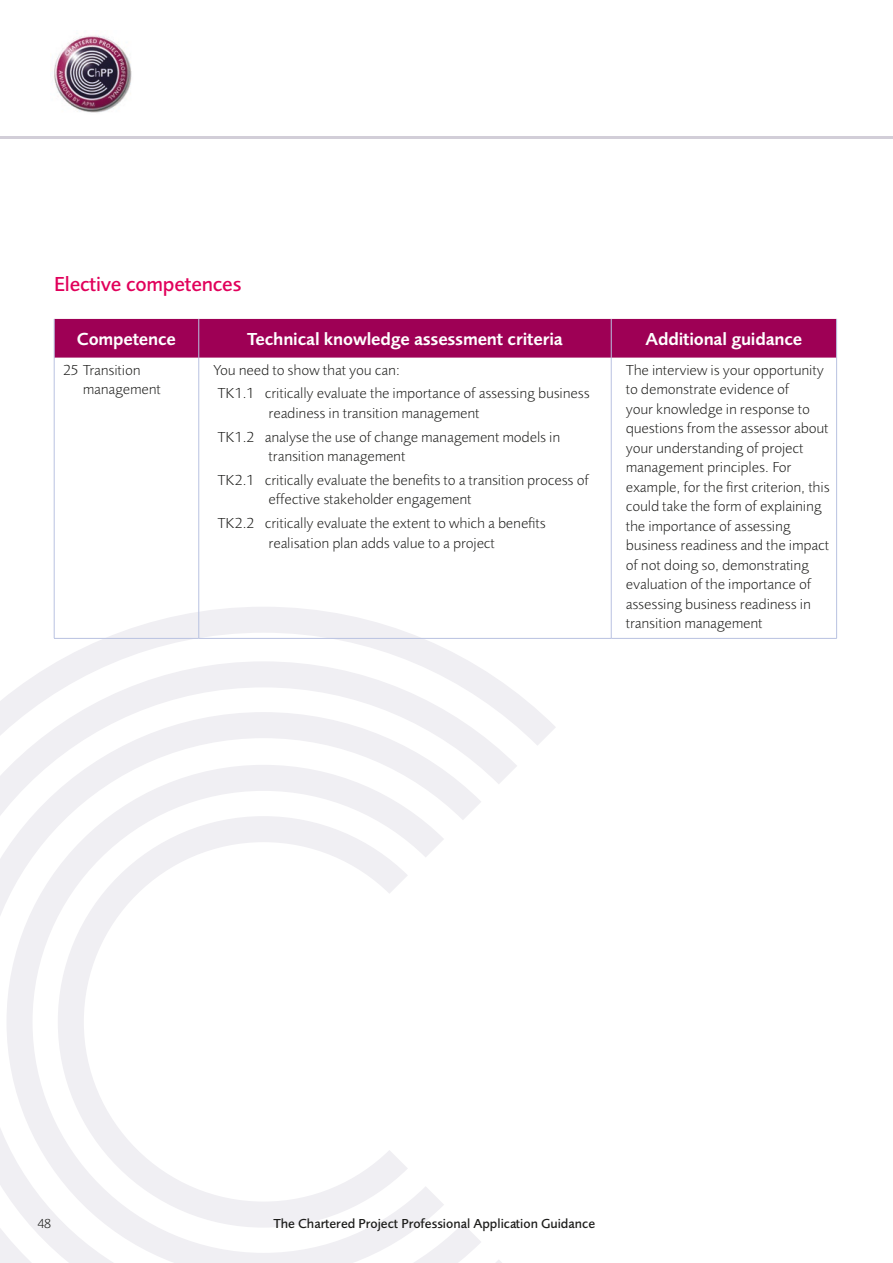
<style>
.page{position:relative;width:893px;height:1263px;background:#fff}
.page>*{position:absolute;margin:0;border:0;box-sizing:border-box;transform-origin:0 0}
.t1{font:500 21px "Foundry Sans";letter-spacing:-.01em;color:#e1005b}
.t2{font:600 18px "Foundry Sans";letter-spacing:-.01em;color:#fff}
.t3{font:300 15px/19.5px "Foundry Sans";color:#1d1d1b}
.t4{font:500 13.5px "Foundry Sans";color:#1d1d1b}
.t5{font:300 13.5px "Foundry Sans";color:#1d1d1b}
</style>
<div class="page">
<svg style="left:53px;top:607px;width:503px;height:138px"></svg>
<svg style="left:0;top:661px;width:517px;height:602px"></svg>
<svg style="left:0;top:712px;width:481px;height:551px"></svg>
<svg style="left:7px;top:765px;width:437px;height:498px"></svg>
<svg style="left:58px;top:816px;width:350px;height:411px"></svg>
<hr style="left:0;top:136px;width:893px;height:2px;background:#d2ced8">
<img style="left:54px;top:35px;width:78px;height:78px">
<div style="left:55px;top:319px;width:781px;height:39px;background:#9e0055"></div>
<hr style="left:54px;top:319px;width:1px;height:39px;background:#b9c2e1">
<hr style="left:198px;top:319px;width:1px;height:39px;background:#b9c2e1">
<hr style="left:611px;top:319px;width:1px;height:39px;background:#b9c2e1">
<hr style="left:836px;top:319px;width:1px;height:39px;background:#b9c2e1">
<hr style="left:54px;top:358px;width:1px;height:280px;background:#b9c2e1">
<hr style="left:54px;top:638px;width:145px;height:1px;background:#b9c2e1">
<hr style="left:198px;top:358px;width:1px;height:280px;background:#b9c2e1">
<hr style="left:199px;top:638px;width:412px;height:1px;background:#b9c2e1">
<hr style="left:611px;top:358px;width:1px;height:280px;background:#b9c2e1">
<hr style="left:611px;top:638px;width:226px;height:1px;background:#b9c2e1">
<hr style="left:836px;top:358px;width:1px;height:280px;background:#b9c2e1">
<h1 class="t1" style="left:54px;top:272px;width:189px">Elective competences</h1>
<p class="t2" style="left:77px;top:329px;width:101px">Competence</p>
<p class="t2" style="left:247px;top:329px;width:317px">Technical knowledge assessment criteria</p>
<p class="t2" style="left:645px;top:329px;width:158px">Additional guidance</p>
<p class="t3" style="left:83px;top:360px;width:80px;text-indent:-20px">25 Transition management</p>
<p class="t3" style="left:213px;top:358px;width:378px;line-height:23.7px">You need to show that you can:<br>TK1.1 critically evaluate the importance of assessing business</p>
<p class="t3" style="left:218px;top:401px;width:344px;line-height:23.7px;text-indent:51px">readiness in transition management<br>TK1.2 analyse the use of change management models in</p>
<p class="t3" style="left:218px;top:444px;width:373px;line-height:23.7px;text-indent:51px">transition management<br>TK2.1 critically evaluate the benefits to a transition process of</p>
<p class="t3" style="left:218px;top:487px;width:330px;line-height:23.7px;text-indent:51px">effective stakeholder engagement<br>TK2.2 critically evaluate the extent to which a benefits</p>
<p class="t3" style="left:269px;top:533px;width:228px">realisation plan adds value to a project</p>
<p class="t3" style="left:626px;top:360px;width:205px">The interview is your opportunity to demonstrate evidence of<br>your knowledge in response to questions from the assessor about your understanding of project management principles. For example, for the first criterion, this could take the form of explaining the importance of assessing business readiness and the impact of not doing so, demonstrating evaluation of the importance of assessing business readiness in transition management</p>
<p class="t5" style="left:37px;top:1215px;width:15px">48</p>
<p class="t4" style="left:273px;top:1215px;width:323px">The Chartered Project Professional Application Guidance</p>
</div>
